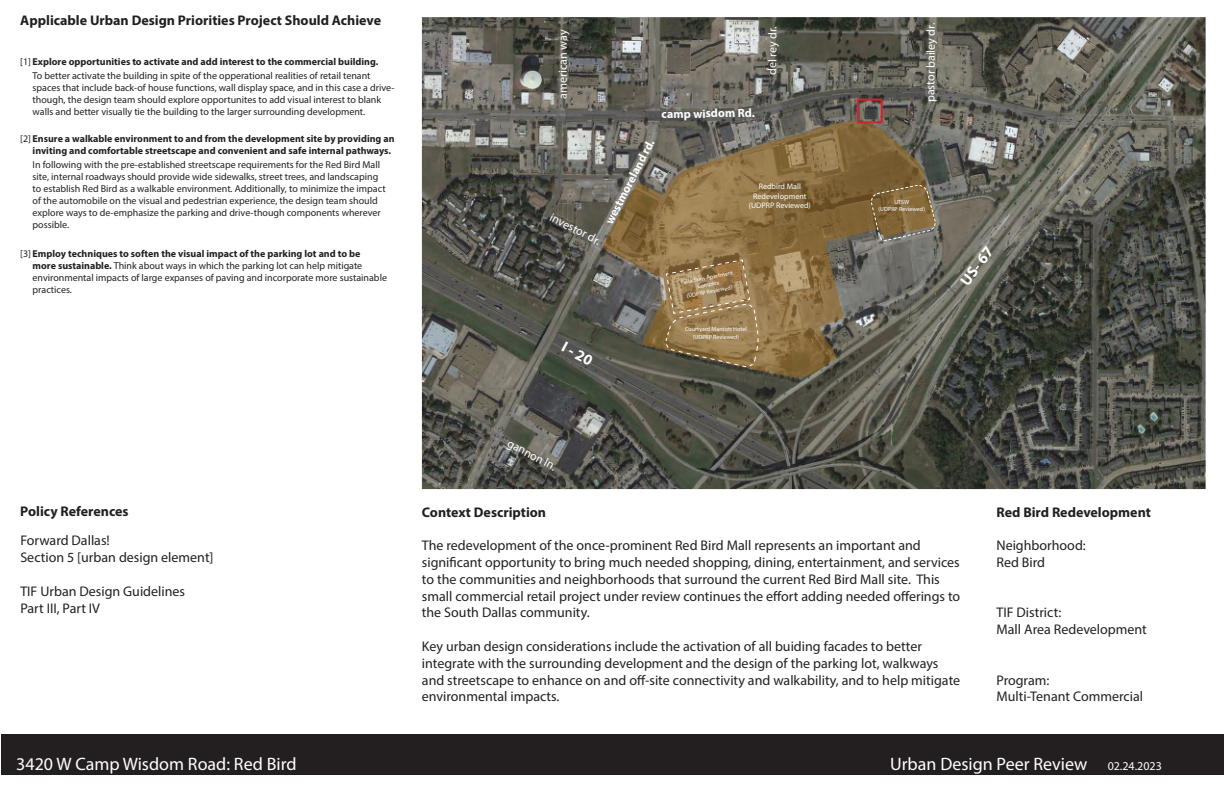
<style>
.page{position:relative;width:1224px;height:792px;background:#fff}
.page>*{position:absolute;margin:0;border:0;box-sizing:border-box;transform-origin:0 0}
.t1{font:18px "Myriad Pro";color:#fff}
.t2{font:700 15.4px "Myriad Pro";color:#fff}
.t3{font:14px/16.8px "Myriad Pro";color:#231f20}
.t4{font:700 14px "Myriad Pro";color:#231f20}
.t5{font:12px "Myriad Pro";letter-spacing:-.005em;color:#fff}
.t6{font:700 12px "Myriad Pro";color:#fff}
.t7{font:10px/12px "Myriad Pro";color:#231f20}
.t8{font:700 10px/12px "Myriad Pro";color:#231f20}
.t9{font:8px/9.6px "Myriad Pro";color:#fff;text-align:center}
.t10{font:6px/7.2px "Myriad Pro";color:#fff;text-align:center}
.s1{font-weight:700}
.s2{font-weight:400}
</style>
<div class="page">
<img style="left:422px;top:17px;width:784px;height:472px">
<div style="left:1px;top:734px;width:1223px;height:40px;background:#231f20"></div>
<svg style="left:602px;top:120px;width:335px;height:258px;background:#7b6c51"></svg>
<svg style="left:665px;top:259px;width:94px;height:109px;background:#967c53"></svg>
<svg style="left:856px;top:98px;width:28px;height:26px"></svg>
<svg style="left:870px;top:184px;width:66px;height:58px;background:#836e4b"></svg>
<h3 class="t4" style="left:20px;top:11px;width:362px">Applicable Urban Design Priorities Project Should Achieve</h3>
<p class="t7" style="left:20px;top:55px;width:360px;line-height:14px;text-align:center">[1] <span class="s1">Explore opportunities to activate and add interest to the commercial building.<br></span>To better activate the building in spite of the opperational realities of retail tenant</p>
<p class="t7" style="left:33px;top:82px;width:363px">spaces that include back-of house functions, wall display space, and in this case a drive&shy;though, the design team should explore opportunites to add visual interest to blank walls and better visually tie the building to the larger surrounding development.</p>
<p class="t8" style="left:33px;top:133px;width:363px;text-indent:-12px"><span class="s2">[2]</span> Ensure a walkable environment to and from the development site by providing an inviting and comfortable streetscape and convenient and safe internal pathways.</p>
<p class="t7" style="left:33px;top:159px;width:355px">In following with the pre-established streetscape requirements for the Red Bird Mall site, internal roadways should provide wide sidewalks, street trees, and landscaping to establish Red Bird as a walkable environment. Additionally, to minimize the impact of the automobile on the visual and pedestrian experience, the design team should explore ways to de-emphasize the parking and drive-though components wherever possible.</p>
<p class="t7" style="left:33px;top:248px;width:356px;text-indent:-12px">[3] <span class="s1">Employ techniques to soften the visual impact of the parking lot and to be<br>more sustainable.</span> Think about ways in which the parking lot can help mitigate environmental impacts of large expanses of paving and incorporate more sustainable practices.</p>
<p class="t5" style="left:555px;top:99px;width:71px;rotate:-90deg">american way</p>
<p class="t6" style="left:661px;top:106px;width:95px;rotate:-1deg">camp wisdom Rd.</p>
<p class="t5" style="left:765px;top:75px;width:50px;rotate:-90deg">del rey dr.</p>
<p class="t5" style="left:923px;top:102px;width:81px;rotate:-90deg">pastor bailey dr.</p>
<p class="t5" style="left:554px;top:210px;width:57px;rotate:27deg">investor dr.</p>
<p class="t6" style="left:602px;top:220px;width:95px;rotate:-63deg">westmoreland rd.</p>
<p class="t9" style="left:749px;top:182px;width:63px">Redbird Mall<br>Redevelopment (UDPRP Reviewed)</p>
<p class="t10" style="left:879px;top:198px;width:48px">UTSW<br>(UDPRP Reviewed)</p>
<p class="t10" style="left:680px;top:278px;width:55px;rotate:-10deg">Palladium Apartment<br>Complex<br>(UDPRP Reviewed)</p>
<h2 class="t2" style="left:568px;top:337px;width:34px;rotate:28deg">I - 20</h2>
<p class="t10" style="left:685px;top:326px;width:63px">Courtyard Marriott Hotel (UDPRP Reviewed)</p>
<h2 class="t2" style="left:956px;top:278px;width:46px;rotate:-53deg">US- 67</h2>
<h3 class="t4" style="left:20px;top:503px;width:110px">Policy References</h3>
<h3 class="t3" style="left:20px;top:532px;width:195px">Forward Dallas!<br>Section 5 [urban design element]</h3>
<h3 class="t3" style="left:20px;top:583px;width:166px">TIF Urban Design Guidelines<br>Part III, Part IV</h3>
<p class="t5" style="left:512px;top:435px;width:55px;rotate:28deg">gannon ln.</p>
<h3 class="t4" style="left:422px;top:503px;width:126px">Context Description</h3>
<p class="t3" style="left:422px;top:537px;width:540px">The redevelopment of the once-prominent Red Bird Mall represents an important and significant opportunity to bring much needed shopping, dining, entertainment, and services to the communities and neighborhoods that surround the current Red Bird Mall site. This small commercial retail project under review continues the effort adding needed offerings to the South Dallas community.</p>
<p class="t3" style="left:422px;top:638px;width:540px">Key urban design considerations include the activation of all buiding facades to better integrate with the surrounding development and the design of the parking lot, walkways and streetscape to enhance on and off-site connectivity and walkability, and to help mitigate environmental impacts.</p>
<h3 class="t4" style="left:996px;top:503px;width:156px">Red Bird Redevelopment</h3>
<h3 class="t3" style="left:996px;top:537px;width:91px">Neighborhood:<br>Red Bird</h3>
<h3 class="t3" style="left:996px;top:604px;width:152px">TIF District:<br>Mall Area Redevelopment</h3>
<h3 class="t3" style="left:996px;top:671px;width:148px">Program:<br>Multi-Tenant Commercial</h3>
<h1 class="t1" style="left:16px;top:753px;width:282px">3420 W Camp Wisdom Road: Red Bird</h1>
<h1 class="t1" style="left:890px;top:753px;width:199px">Urban Design Peer Review</h1>
<p class="t5" style="left:1108px;top:759px;width:56px">02.24.2023</p>
</div>
